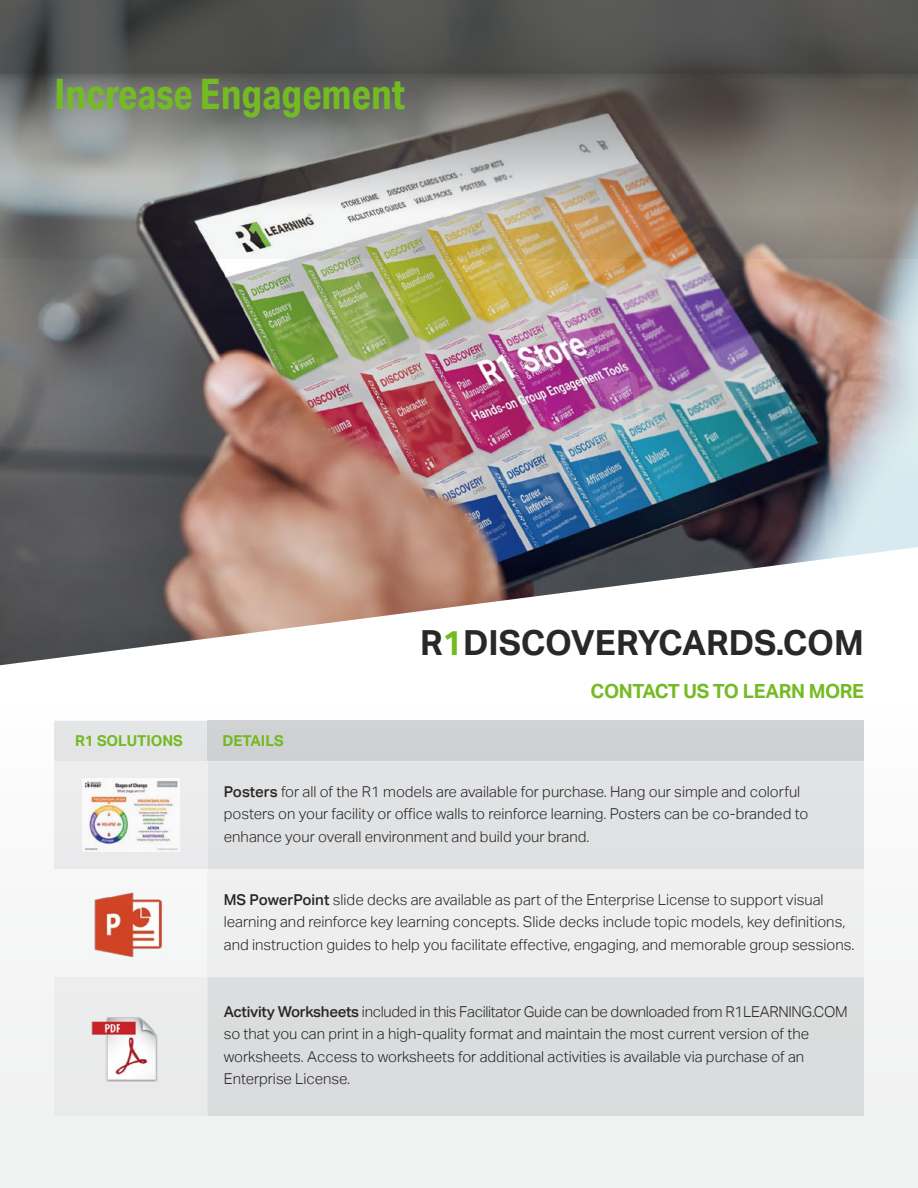
<style>
.page{position:relative;width:918px;height:1188px;background:#fff}
.page>*{position:absolute;margin:0;border:0;box-sizing:border-box;transform-origin:0 0}
.t1{font:700 42px "Aktiv Grotesk Cd";color:#74bb23}
.t2{font:700 34.5px "Aktiv Grotesk";color:#292829}
.t3{font:700 19.5px "Aktiv Grotesk";letter-spacing:-.02em;color:#74bb23}
.t4{font:300 15px/22.5px "Aktiv Grotesk";color:#292829}
.t5{font:700 15px "Aktiv Grotesk";color:#74bb23}
.s1{color:#74bb23}
.s2{font-weight:500}
</style>
<div class="page">
<div style="left:0;top:549px;width:918px;height:639px;background:linear-gradient(to right,#f5f6f6,#f3f3f3)"></div>
<img style="left:0;top:259px;width:918px;height:406px">
<svg style="left:0;top:0;width:918px;height:259px;background:#797670"></svg>
<div style="left:54px;top:721px;width:810px;height:148px;background:#e1e2e3"></div>
<div style="left:207px;top:721px;width:657px;height:40px;background:#d1d3d4"></div>
<div style="left:54px;top:761px;width:153px;height:108px;background:#f1f1f2"></div>
<svg style="left:54px;top:977px;width:810px;height:139px;background:#dddedf"></svg>
<img style="left:85px;top:781px;width:93px;height:69px">
<img style="left:94px;top:892px;width:68px;height:65px">
<img style="left:92px;top:1016px;width:65px;height:66px">
<h1 class="t1" style="left:54px;top:68px;width:353px">Increase Engagement</h1>
<h2 class="t2" style="left:420px;top:623px;width:445px">R<span class="s1">1</span>DISCOVERYCARDS.COM</h2>
<h3 class="t3" style="left:591px;top:680px;width:275px">CONTACT US TO LEARN MORE</h3>
<p class="t5" style="left:75px;top:732px;width:109px">R1 SOLUTIONS</p>
<p class="t5" style="left:222px;top:732px;width:63px">DETAILS</p>
<p class="t4" style="left:224px;top:780px;width:586px"><span class="s2">Posters</span> for all of the R1 models are available for purchase. Hang our simple and colorful posters on your facility or office walls to reinforce learning. Posters can be co-branded to enhance your overall environment and build your brand.</p>
<p class="t4" style="left:224px;top:888px;width:632px"><span class="s2">MS PowerPoint</span> slide decks are available as part of the Enterprise License to support visual learning and reinforce key learning concepts. Slide decks include topic models, key definitions, and instruction guides to help you facilitate effective, engaging, and memorable group sessions.</p>
<p class="t4" style="left:224px;top:1000px;width:625px"><span class="s2">Activity Worksheets</span> included in this Facilitator Guide can be downloaded from R1LEARNING.COM so that you can print in a high-quality format and maintain the most current version of the worksheets. Access to worksheets for additional activities is available via purchase of an Enterprise License.</p>
</div>
